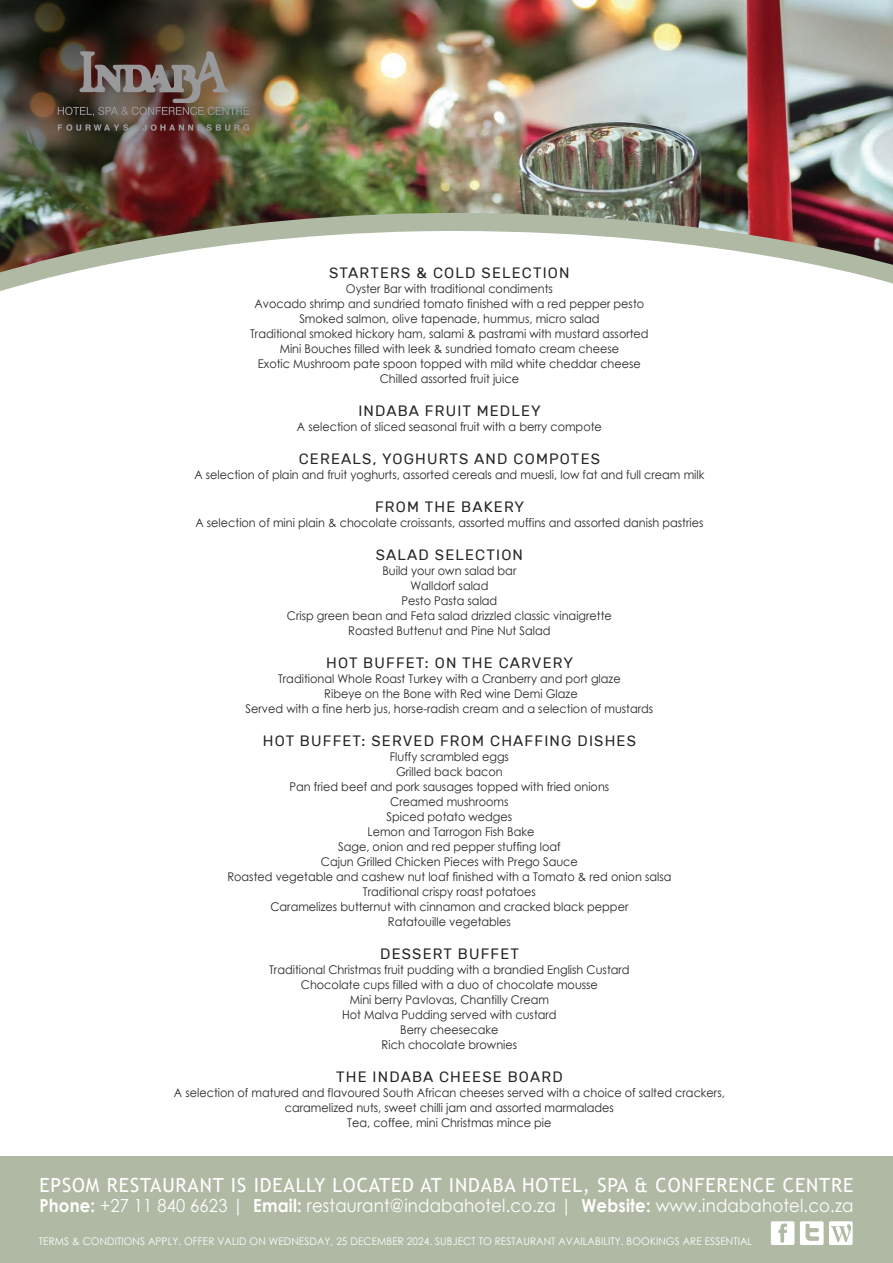
<style>
.page{position:relative;width:893px;height:1263px;background:#fff}
.page>*{position:absolute;margin:0;border:0;box-sizing:border-box;transform-origin:0 0}
.t1{font:19.5px "Trebuchet MS";letter-spacing:.045em;color:#fff}
.t2{font:18px "Century Gothic";letter-spacing:.01em;color:#fff;scale:.92 1}
.t3{font:15px "Rubik";letter-spacing:.08em;color:#252626}
.t4{font:12px/15px "Century Gothic";color:#252626;text-align:center;scale:.94 1}
.t5{font:10.5px "Century Gothic";letter-spacing:.01em;color:#fff;scale:.95 1}
.s1{font-weight:700}
</style>
<div class="page">
<img style="left:350px;top:0;width:543px;height:213px">
<svg style="left:0;top:213px;width:893px;height:78px"></svg>
<div style="left:0;top:1157px;width:893px;height:106px;background:#b0b9a4"></div>
<img style="left:0;top:0;width:350px;height:224px">
<svg style="left:58px;top:124px;width:70px;height:7px"></svg>
<svg style="left:142px;top:124px;width:107px;height:7px"></svg>
<svg style="left:58px;top:51px;width:191px;height:65px;background:#6c5c53"></svg>
<svg style="left:771px;top:1221px;width:23px;height:24px"></svg>
<svg style="left:800px;top:1221px;width:53px;height:24px"></svg>
<p class="t3" style="left:329px;top:265px;width:242px">STARTERS &amp; COLD SELECTION</p>
<p class="t4" style="left:250px;top:281px;width:425px">Oyster Bar with traditional condiments<br>Avocado shrimp and sundried tomato finished with a red pepper pesto Smoked salmon, olive tapenade, hummus, micro salad<br>Traditional smoked hickory ham, salami &amp; pastrami with mustard assorted Mini Bouches filled with leek &amp; sundried tomato cream cheese<br>Exotic Mushroom pate spoon topped with mild white cheddar cheese Chilled assorted fruit juice</p>
<p class="t3" style="left:358px;top:403px;width:184px">INDABA FRUIT MEDLEY</p>
<p class="t4" style="left:297px;top:419px;width:326px">A selection of sliced seasonal fruit with a berry compote</p>
<p class="t3" style="left:299px;top:451px;width:303px">CEREALS, YOGHURTS AND COMPOTES</p>
<p class="t4" style="left:194px;top:467px;width:544px">A selection of plain and fruit yoghurts, assorted cereals and muesli, low fat and full cream milk</p>
<p class="t3" style="left:375px;top:499px;width:151px">FROM THE BAKERY</p>
<p class="t4" style="left:195px;top:515px;width:542px">A selection of mini plain &amp; chocolate croissants, assorted muffins and assorted danish pastries</p>
<p class="t3" style="left:376px;top:547px;width:149px">SALAD SELECTION</p>
<p class="t4" style="left:287px;top:563px;width:347px">Build your own salad bar<br>Walldorf salad<br>Pesto Pasta salad<br>Crisp green bean and Feta salad drizzled classic vinaigrette<br>Roasted Buttenut and Pine Nut Salad</p>
<p class="t3" style="left:326px;top:655px;width:248px">HOT BUFFET: ON THE CARVERY</p>
<p class="t4" style="left:246px;top:671px;width:435px">Traditional Whole Roast Turkey with a Cranberry and port glaze<br>Ribeye on the Bone with Red wine Demi Glaze<br>Served with a fine herb jus, horse-radish cream and a selection of mustards</p>
<p class="t3" style="left:263px;top:733px;width:375px">HOT BUFFET: SERVED FROM CHAFFING DISHES</p>
<p class="t4" style="left:227px;top:749px;width:474px">Fluffy scrambled eggs<br>Grilled back bacon<br>Pan fried beef and pork sausages topped with fried onions<br>Creamed mushrooms<br>Spiced potato wedges<br>Lemon and Tarrogon Fish Bake<br>Sage, onion and red pepper stuffing loaf<br>Cajun Grilled Chicken Pieces with Prego Sauce<br>Roasted vegetable and cashew nut loaf finished with a Tomato &amp; red onion salsa Traditional crispy roast potatoes<br>Caramelizes butternut with cinnamon and cracked black pepper<br>Ratatouille vegetables</p>
<p class="t3" style="left:380px;top:946px;width:140px">DESSERT BUFFET</p>
<p class="t4" style="left:269px;top:962px;width:385px">Traditional Christmas fruit pudding with a brandied English Custard Chocolate cups filled with a duo of chocolate mousse<br>Mini berry Pavlovas, Chantilly Cream<br>Hot Malva Pudding served with custard<br>Berry cheesecake<br>Rich chocolate brownies</p>
<p class="t3" style="left:336px;top:1069px;width:228px">THE INDABA CHEESE BOARD</p>
<p class="t4" style="left:174px;top:1085px;width:587px">A selection of matured and flavoured South African cheeses served with a choice of salted crackers, caramelized nuts, sweet chilli jam and assorted marmalades<br>Tea, coffee, mini Christmas mince pie</p>
<h1 class="t1" style="left:40px;top:1173px;width:815px">EPSOM RESTAURANT IS IDEALLY LOCATED AT INDABA HOTEL, SPA &amp; CONFERENCE CENTRE</h1>
<h2 class="t2" style="left:39px;top:1192px;width:886px"><span class="s1">Phone:</span> +27 11 840 6623 | <span class="s1">Email:</span> restaurant@indabahotel.co.za | <span class="s1">Website:</span> www.indabahotel.co.za</h2>
<p class="t5" style="left:39px;top:1233px;width:752px">TERMS &amp; CONDITIONS APPLY. OFFER VALID ON WEDNESDAY, 25 DECEMBER 2024. SUBJECT TO RESTAURANT AVAILABILITY. BOOKINGS ARE ESSENTIAL</p>
</div>
